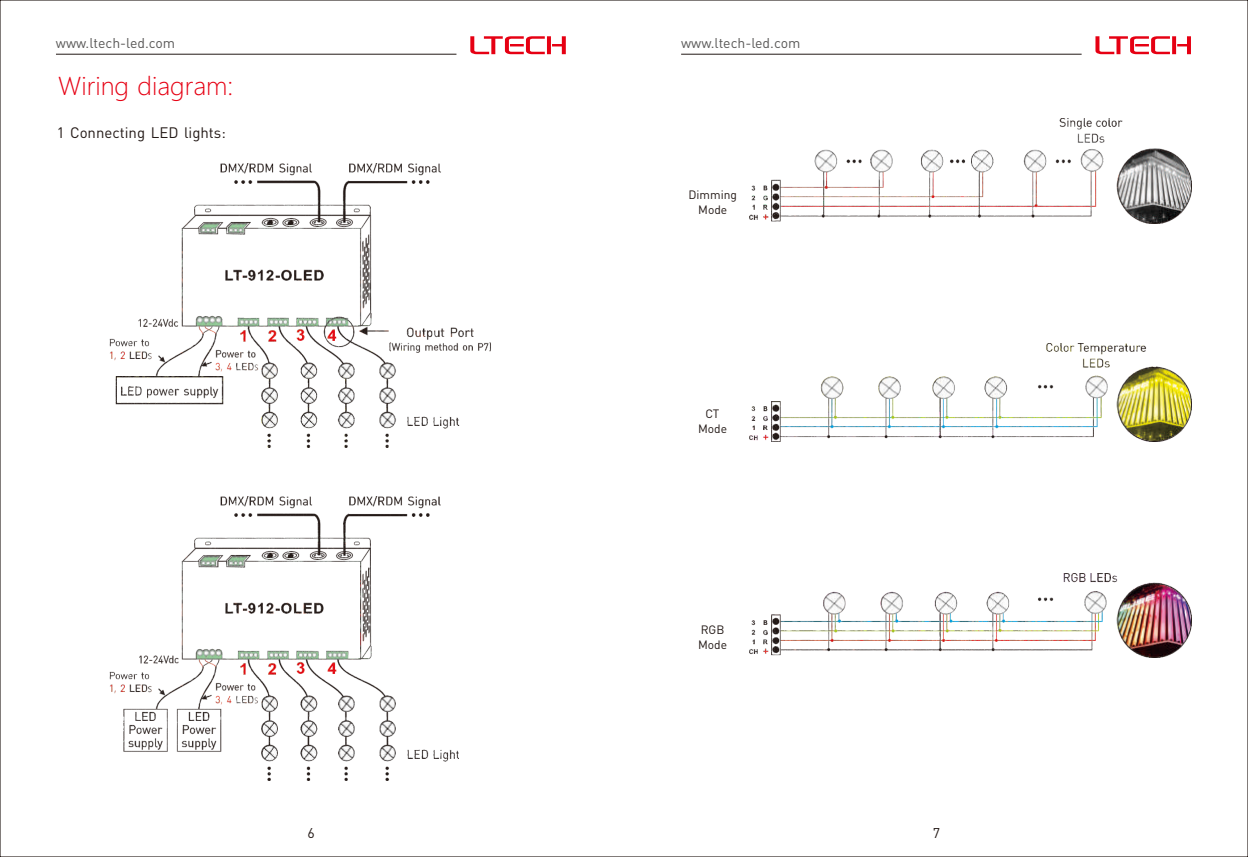
<style>
.page{position:relative;width:1248px;height:857px;background:#fff}
.page>*{position:absolute;margin:0;border:0;box-sizing:border-box;transform-origin:0 0}
.t1{font:300 24px "Microsoft Ya Hei";color:#e60013}
.t2{font:15px "DIN Pro";color:#231916}
.t3{font:14px "DIN Pro";color:#595857}
.t4{font:14px "DIN Pro";color:#231916}
.t5{font:12px/15.4px "DIN Pro";color:#231916;text-align:center}
</style>
<div class="page">
<img style="left:749px;top:119px;width:442px;height:105px">
<img style="left:749px;top:573px;width:442px;height:84px">
<img style="left:749px;top:343px;width:442px;height:98px">
<img style="left:110px;top:163px;width:381px;height:284px">
<img style="left:110px;top:496px;width:348px;height:284px">
<svg style="left:1095px;top:36px;width:95px;height:18px"></svg>
<svg style="left:470px;top:36px;width:95px;height:18px"></svg>
<hr style="left:681px;top:54px;width:400px;height:1px;background:#231916">
<hr style="left:56px;top:54px;width:400px;height:1px;background:#231916">
<p class="t3" style="left:56px;top:37px;width:121px">www.ltech-led.com</p>
<p class="t3" style="left:681px;top:37px;width:121px">www.ltech-led.com</p>
<h1 class="t1" style="left:58px;top:75px;width:176px">Wiring diagram:</h1>
<p class="t2" style="left:57px;top:126px;width:171px">1 Connecting LED lights:</p>
<p class="t5" style="left:688px;top:188px;width:50px">Dimming<br>Mode</p>
<p class="t5" style="left:698px;top:406px;width:31px">CT<br>Mode</p>
<p class="t5" style="left:698px;top:622px;width:31px;text-align:left">RGB<br>Mode</p>
<p class="t4" style="left:307px;top:826px;width:9px">6</p>
<p class="t4" style="left:932px;top:826px;width:9px">7</p>
</div>
